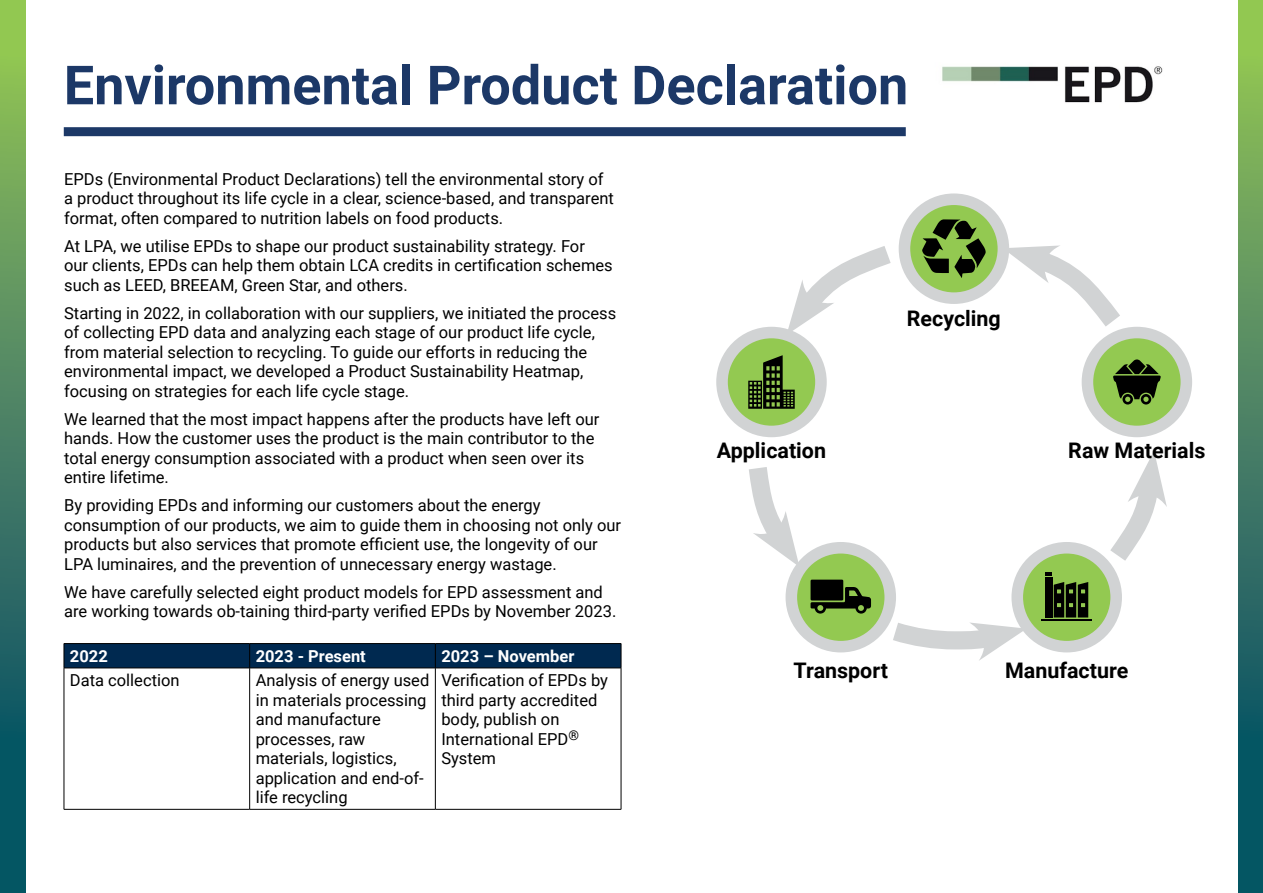
<style>
.page{position:relative;width:1263px;height:893px;background:#fff}
.page>*{position:absolute;margin:0;border:0;box-sizing:border-box;transform-origin:0 0}
.t1{font:700 54px "Roboto";color:#1c3867}
.t2{font:700 21.45px "Roboto";color:#000}
.t3{font:16.5px/19.5px "Roboto";color:#000}
.t4{font:700 16.5px "Roboto";color:#fff}
</style>
<div class="page">
<hr style="left:64px;top:668px;width:1px;height:141px;background:#000">
<hr style="left:249px;top:668px;width:1px;height:141px;background:#000">
<hr style="left:435px;top:668px;width:1px;height:141px;background:#000">
<hr style="left:621px;top:668px;width:1px;height:141px;background:#000">
<hr style="left:64px;top:809px;width:186px;height:1px;background:#000">
<hr style="left:250px;top:809px;width:185px;height:1px;background:#000">
<hr style="left:435px;top:809px;width:186px;height:1px;background:#000">
<hr style="left:64px;top:643px;width:186px;height:1px;background:#000">
<hr style="left:250px;top:643px;width:185px;height:1px;background:#000">
<hr style="left:435px;top:643px;width:186px;height:1px;background:#000">
<div style="left:64px;top:644px;width:558px;height:24px;background:#002950"></div>
<hr style="left:64px;top:668px;width:186px;height:1px;background:#000">
<hr style="left:250px;top:668px;width:185px;height:1px;background:#000">
<hr style="left:435px;top:668px;width:186px;height:1px;background:#000">
<div style="left:64px;top:127px;width:842px;height:9px;background:#1c3867"></div>
<svg style="left:791px;top:548px;width:99px;height:99px;background:#9eca6a"></svg>
<div style="left:785px;top:542px;width:111px;height:110px;border:12px solid #d1d3d4;border-radius:50%"></div>
<svg style="left:722px;top:333px;width:99px;height:98px;background:#9eca69"></svg>
<div style="left:716px;top:327px;width:111px;height:110px;border:12px solid #d1d3d4;border-radius:50%"></div>
<svg style="left:748px;top:355px;width:47px;height:54px;background:#4e6b2b"></svg>
<svg style="left:810px;top:580px;width:217px;height:81px"></svg>
<svg style="left:904px;top:199px;width:99px;height:99px;background:#a3cb73"></svg>
<div style="left:899px;top:193px;width:110px;height:111px;border:12px solid #d1d3d4;border-radius:50%"></div>
<svg style="left:922px;top:219px;width:64px;height:59px;background:#52712d"></svg>
<svg style="left:1087px;top:333px;width:99px;height:98px;background:#9cca65"></svg>
<div style="left:1082px;top:327px;width:110px;height:110px;border:12px solid #d1d3d4;border-radius:50%"></div>
<svg style="left:1113px;top:359px;width:48px;height:46px;background:#3d5422"></svg>
<svg style="left:1017px;top:548px;width:99px;height:99px;background:#9ec96a"></svg>
<div style="left:1011px;top:542px;width:111px;height:110px;border:12px solid #d1d3d4;border-radius:50%"></div>
<hr style="left:1041px;top:619px;width:51px;height:2px;background:#000">
<svg style="left:749px;top:467px;width:57px;height:100px"></svg>
<svg style="left:780px;top:231px;width:131px;height:104px"></svg>
<svg style="left:1003px;top:235px;width:135px;height:111px"></svg>
<svg style="left:1045px;top:451px;width:122px;height:166px"></svg>
<svg style="left:0;top:0;width:26px;height:893px;background:#468360"></svg>
<svg style="left:1238px;top:0;width:25px;height:893px;background:#468360"></svg>
<img style="left:942px;top:66px;width:221px;height:37px">
<h1 class="t1" style="left:64px;top:47px;width:998px">Environmental Product Declaration (EPD)</h1>
<p class="t3" style="left:64px;top:168px;width:551px">EPDs (Environmental Product Declarations) tell the environmental story of a product throughout its life cycle in a clear, science-based, and transparent format, often compared to nutrition labels on food products.</p>
<p class="t3" style="left:64px;top:235px;width:550px">At LPA, we utilise EPDs to shape our product sustainability strategy. For our clients, EPDs can help them obtain LCA credits in certification schemes such as LEED, BREEAM, Green Star, and others.</p>
<p class="t3" style="left:64px;top:302px;width:554px">Starting in 2022, in collaboration with our suppliers, we initiated the process of collecting EPD data and analyzing each stage of our product life cycle, from material selection to recycling. To guide our efforts in reducing the environmental impact, we developed a Product Sustainability Heatmap, focusing on strategies for each life cycle stage.</p>
<p class="t3" style="left:64px;top:408px;width:537px">We learned that the most impact happens after the products have left our hands. How the customer uses the product is the main contributor to the total energy consumption associated with a product when seen over its entire lifetime.</p>
<p class="t3" style="left:64px;top:495px;width:558px">By providing EPDs and informing our customers about the energy consumption of our products, we aim to guide them in choosing not only our products but also services that promote efficient use, the longevity of our LPA luminaires, and the prevention of unnecessary energy wastage.</p>
<p class="t3" style="left:64px;top:581px;width:554px">We have carefully selected eight product models for EPD assessment and are working towards ob-taining third-party verified EPDs by November 2023.</p>
<p class="t4" style="left:70px;top:644px;width:39px">2022</p>
<p class="t4" style="left:256px;top:644px;width:112px">2023 - Present</p>
<p class="t4" style="left:441px;top:644px;width:135px">2023 – November</p>
<p class="t3" style="left:70px;top:670px;width:111px">Data collection</p>
<p class="t3" style="left:256px;top:670px;width:175px">Analysis of energy used in materials processing and manufacture processes, raw materials, logistics, application and end-of&shy;life recycling</p>
<p class="t3" style="left:441px;top:670px;width:168px">Verification of EPDs by third party accredited body, publish on<br>International EPD<sup>®<br></sup>System</p>
<h2 class="t2" style="left:907px;top:303px;width:95px">Recycling</h2>
<h2 class="t2" style="left:717px;top:435px;width:111px">Application</h2>
<h2 class="t2" style="left:1068px;top:435px;width:139px">Raw Materials</h2>
<h2 class="t2" style="left:793px;top:655px;width:96px">Transport</h2>
<h2 class="t2" style="left:1005px;top:655px;width:125px">Manufacture</h2>
</div>
